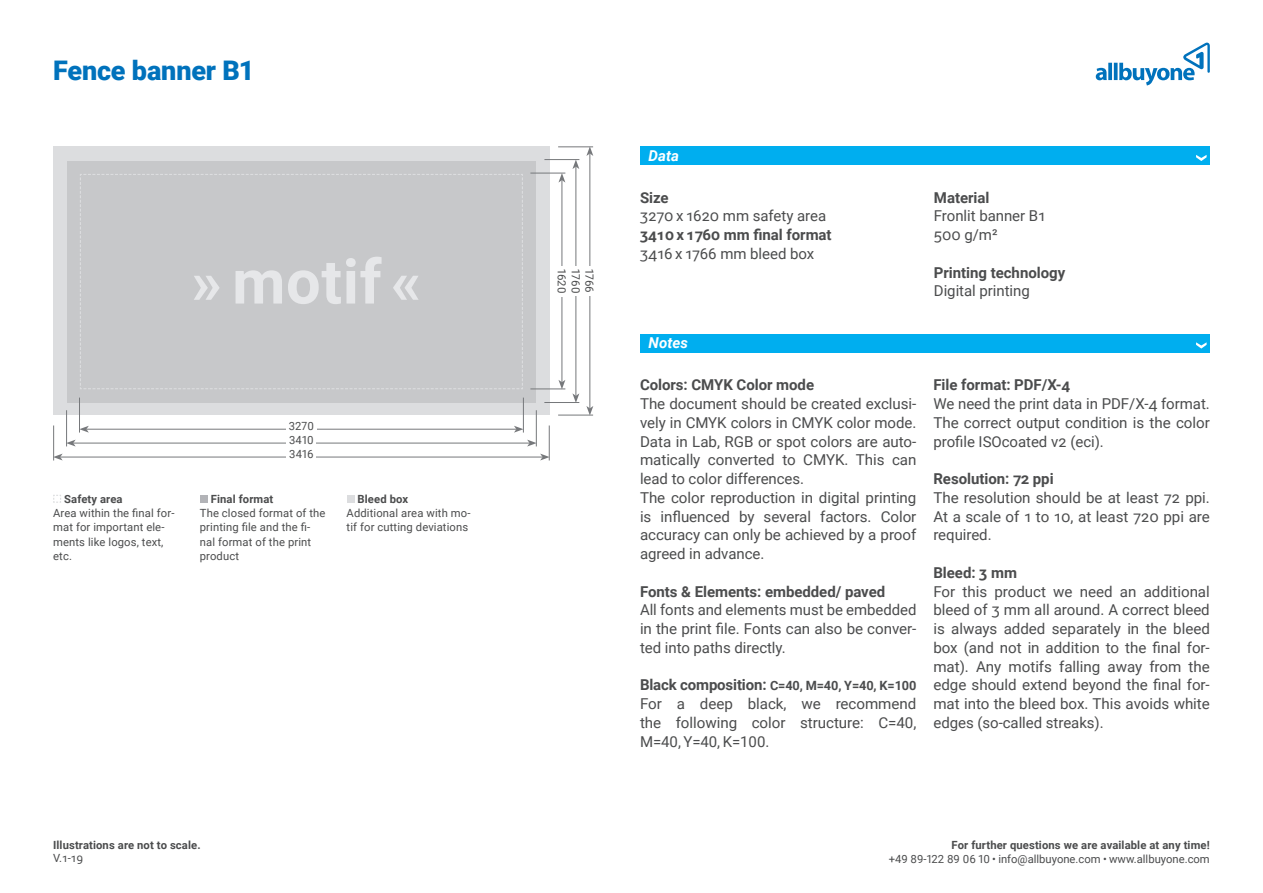
<style>
.page{position:relative;width:1263px;height:893px;background:#fff}
.page>*{position:absolute;margin:0;border:0;box-sizing:border-box;transform-origin:0 0}
.t1{font:900 27px "Roboto";letter-spacing:-.005em;color:#0072bc}
.t2{font:15px/18.8px "Roboto";letter-spacing:-.005em;color:#4b4c4d;text-align:justify}
.t3{font:700 15px "Roboto";letter-spacing:-.005em;color:#4b4c4d}
.t4{font:italic 700 15px "Roboto";letter-spacing:.005em;color:#fff}
.t5{font:700 12.75px "Roboto";letter-spacing:-.01em;color:#4b4c4d}
.t6{font:11.25px/14.2px "Roboto";letter-spacing:.01em;color:#4b4c4d}
.t7{font:700 11.25px "Roboto";letter-spacing:.01em;color:#4b4c4d}
.s1{font-size:15px}
</style>
<div class="page">
<svg style="left:1096px;top:43px;width:114px;height:42px"></svg>
<div style="left:640px;top:146px;width:570px;height:19px;background:#00aeef"></div>
<div style="left:640px;top:334px;width:570px;height:19px;background:#00aeef"></div>
<svg style="left:1196px;top:155px;width:10px;height:6px"></svg>
<svg style="left:1196px;top:342px;width:10px;height:6px"></svg>
<svg style="left:53px;top:495px;width:8px;height:8px"></svg>
<div style="left:200px;top:495px;width:8px;height:8px;background:#b2b3b7"></div>
<div style="left:347px;top:495px;width:8px;height:8px;background:#dcdddf"></div>
<div style="left:53px;top:146px;width:497px;height:269px;background:#dcdddf"></div>
<div style="left:68px;top:161px;width:468px;height:242px;background:#c7c8ca"></div>
<hr style="left:73px;top:443px;width:456px;height:1px;background:#76787b">
<svg style="left:67px;top:440px;width:9px;height:6px"></svg>
<svg style="left:527px;top:440px;width:9px;height:6px"></svg>
<hr style="left:86px;top:429px;width:430px;height:1px;background:#76787b">
<svg style="left:80px;top:426px;width:9px;height:7px"></svg>
<svg style="left:514px;top:426px;width:9px;height:7px"></svg>
<hr style="left:60px;top:457px;width:482px;height:1px;background:#76787b">
<svg style="left:54px;top:454px;width:9px;height:6px"></svg>
<svg style="left:540px;top:454px;width:9px;height:6px"></svg>
<hr style="left:589px;top:154px;width:1px;height:254px;background:#76787b">
<svg style="left:586px;top:406px;width:7px;height:9px"></svg>
<svg style="left:586px;top:147px;width:7px;height:9px"></svg>
<hr style="left:575px;top:167px;width:1px;height:229px;background:#76787b">
<svg style="left:572px;top:393px;width:7px;height:9px"></svg>
<svg style="left:572px;top:160px;width:7px;height:9px"></svg>
<hr style="left:561px;top:180px;width:1px;height:202px;background:#76787b">
<svg style="left:558px;top:380px;width:7px;height:9px"></svg>
<svg style="left:558px;top:174px;width:7px;height:9px"></svg>
<div style="left:286px;top:433px;width:30px;height:13px;background:#fff"></div>
<div style="left:286px;top:446px;width:30px;height:14px;background:#fff"></div>
<div style="left:583px;top:266px;width:14px;height:30px;background:#fff"></div>
<div style="left:569px;top:266px;width:14px;height:30px;background:#fff"></div>
<div style="left:555px;top:266px;width:14px;height:30px;background:#fff"></div>
<div style="left:286px;top:419px;width:31px;height:14px;background:#fff"></div>
<hr style="left:79px;top:398px;width:1px;height:35px;background:#76787b">
<hr style="left:523px;top:398px;width:1px;height:35px;background:#76787b">
<hr style="left:530px;top:389px;width:35px;height:1px;background:#76787b">
<hr style="left:530px;top:173px;width:35px;height:1px;background:#76787b">
<hr style="left:544px;top:402px;width:35px;height:1px;background:#76787b">
<hr style="left:544px;top:159px;width:35px;height:1px;background:#76787b">
<hr style="left:558px;top:415px;width:35px;height:1px;background:#76787b">
<hr style="left:558px;top:146px;width:35px;height:1px;background:#76787b">
<hr style="left:66px;top:410px;width:1px;height:36px;background:#76787b">
<hr style="left:536px;top:410px;width:1px;height:36px;background:#76787b">
<hr style="left:53px;top:425px;width:1px;height:35px;background:#76787b">
<hr style="left:549px;top:425px;width:1px;height:35px;background:#76787b">
<svg style="left:80px;top:174px;width:443px;height:215px"></svg>
<h1 class="t1" style="left:53px;top:52px;width:203px">Fence banner B1</h1>
<p class="t7" style="left:64px;top:491px;width:60px">Safety area</p>
<p class="t6" style="left:53px;top:505px;width:123px">Area within the final for&shy;mat for important ele&shy;ments like logos, text, etc.</p>
<p class="t6" style="left:289px;top:418px;width:27px">3270</p>
<p class="t6" style="left:289px;top:432px;width:26px">3410<br>3416</p>
<p class="t7" style="left:211px;top:491px;width:64px">Final format</p>
<p class="t6" style="left:200px;top:505px;width:127px">The closed format of the printing file and the fi&shy;nal format of the print product</p>
<p class="t7" style="left:358px;top:491px;width:52px">Bleed box</p>
<p class="t6" style="left:347px;top:505px;width:125px">Additional area with mo&shy;tif for cutting deviations</p>
<p class="t7" style="left:53px;top:837px;width:149px">Illustrations are not to scale.</p>
<p class="t6" style="left:53px;top:851px;width:31px">V.1-19</p>
<p class="t6" style="left:569px;top:269px;width:26px;rotate:90deg">1620</p>
<p class="t6" style="left:583px;top:269px;width:25px;rotate:90deg">1760</p>
<p class="t6" style="left:597px;top:269px;width:25px;rotate:90deg">1766</p>
<p class="t4" style="left:648px;top:145px;width:32px">Data</p>
<p class="t3" style="left:640px;top:187px;width:30px">Size</p>
<p class="t2" style="left:640px;top:206px;width:188px">3270 x 1620 mm safety area</p>
<p class="t3" style="left:640px;top:224px;width:193px">3410 x 1760 mm final format</p>
<p class="t2" style="left:640px;top:244px;width:176px">3416 x 1766 mm bleed box</p>
<p class="t4" style="left:648px;top:333px;width:41px">Notes</p>
<p class="t3" style="left:640px;top:374px;width:176px">Colors: CMYK Color mode</p>
<p class="t2" style="left:640px;top:394px;width:278px;text-align:left">The document should be created exclusi&shy;vely in CMYK colors in CMYK color mode.<br>Data in Lab, RGB or spot colors are auto&shy;matically converted to CMYK. This can lead to color differences.<br>The color reproduction in digital printing is influenced by several factors. Color accuracy can only be achieved by a proof agreed in advance.</p>
<p class="t3" style="left:640px;top:581px;width:247px">Fonts &amp; Elements: embedded/ paved</p>
<p class="t2" style="left:640px;top:600px;width:278px">All fonts and elements must be embedded in the print file. Fonts can also be conver&shy;ted into paths directly.</p>
<p class="t5" style="left:640px;top:677px;width:278px"><span class="s1">Black composition:</span> C=40, M=40, Y=40, K=100</p>
<p class="t2" style="left:640px;top:694px;width:278px">For a deep black, we recommend the following color structure: C=40, M=40, Y=40, K=100.</p>
<p class="t3" style="left:934px;top:187px;width:57px">Material</p>
<p class="t2" style="left:934px;top:206px;width:113px">Fronlit banner B1<br>500 g/m²</p>
<p class="t3" style="left:934px;top:262px;width:133px">Printing technology</p>
<p class="t2" style="left:934px;top:281px;width:97px">Digital printing</p>
<p class="t3" style="left:933px;top:374px;width:138px">File format: PDF/X-4</p>
<p class="t2" style="left:933px;top:394px;width:278px">We need the print data in PDF/X-4 format.<br>The correct output condition is the color profile ISOcoated v2 (eci).</p>
<p class="t3" style="left:933px;top:468px;width:122px">Resolution: 72 ppi</p>
<p class="t2" style="left:933px;top:487px;width:278px">The resolution should be at least 72 ppi.<br>At a scale of 1 to 10, at least 720 ppi are required.</p>
<p class="t3" style="left:933px;top:562px;width:85px">Bleed: 3 mm</p>
<p class="t2" style="left:933px;top:581px;width:278px">For this product we need an additional bleed of 3 mm all around. A correct bleed is always added separately in the bleed box (and not in addition to the final for&shy;mat). Any motifs falling away from the edge should extend beyond the final for&shy;mat into the bleed box. This avoids white edges (so-called streaks).</p>
<p class="t7" style="left:951px;top:837px;width:260px">For further questions we are available at any time!</p>
<p class="t6" style="left:889px;top:851px;width:323px">+49 89-122 89 06 10 • info@allbuyone.com • www.allbuyone.com</p>
</div>
